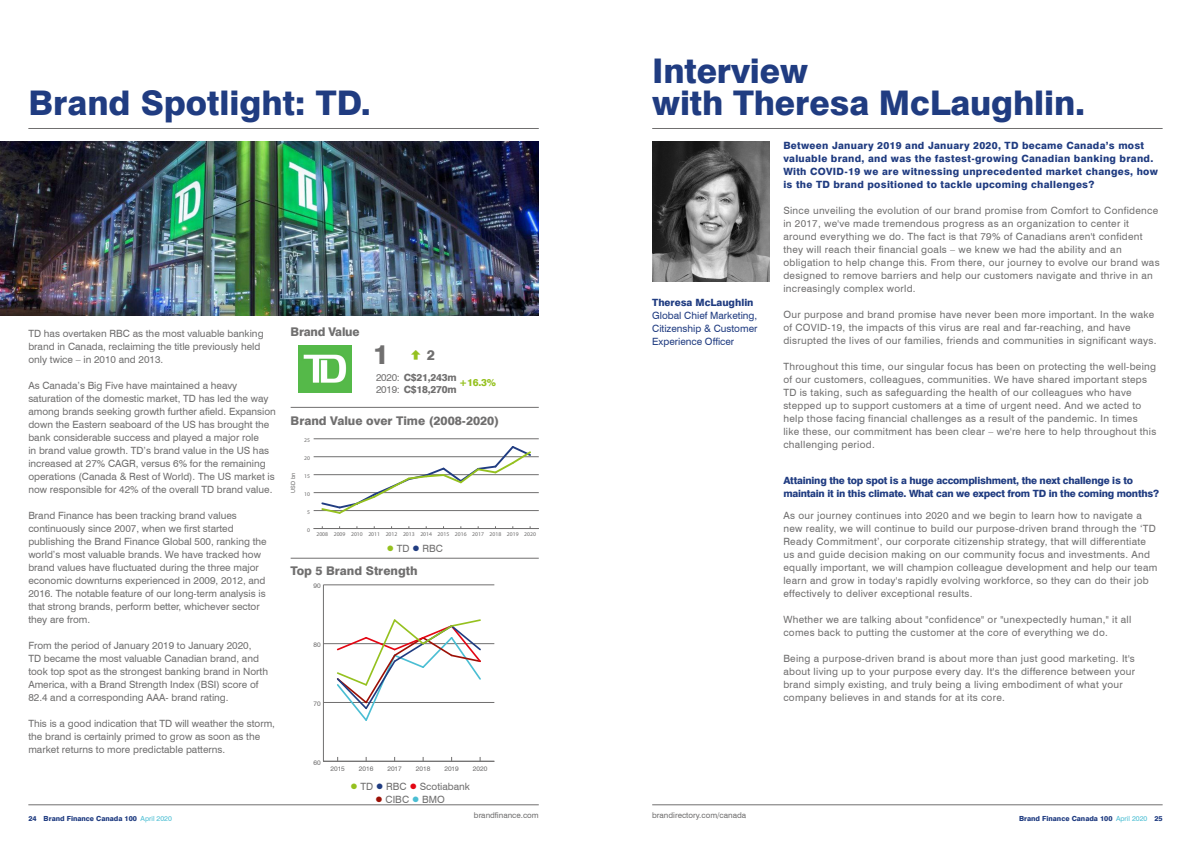
<style>
.page{position:relative;width:1191px;height:842px;background:#fff}
.page>*{position:absolute;margin:0;border:0;box-sizing:border-box;transform-origin:0 0}
.t1{font:800 34px/32px "Swiss 721 BT";letter-spacing:-.005em;color:#203c81}
.t2{font:800 27.1px "Swiss 721 BT";color:#706f6f}
.t3{font:800 14px "Swiss 721 BT";color:#706f6f}
.t4{font:800 12px "Swiss 721 BT";color:#706f6f}
.t5{font:800 12px "Swiss 721 BT";letter-spacing:-.02em;color:#706f6f}
.t6{font:10px/13px "Swiss 721 BT";letter-spacing:.03em;color:#706f6f}
.t7{font:10px/13px "Swiss 721 BT";color:#706f6f}
.t8{font:800 10px/13px "Swiss 721 BT";letter-spacing:.03em;color:#203c81}
.t9{font:800 10px/13px "Swiss 721 BT";letter-spacing:-.02em;color:#203c81}
.t10{font:10px/13px "Swiss 721 BT";color:#203c81;text-align:justify}
.t11{font:800 10px/11.8px "Swiss 721 BT";letter-spacing:-.02em;color:#706f6f}
.t12{font:800 10px "Swiss 721 BT";color:#203c81}
.t13{font:800 10px "Swiss 721 BT";color:#95c11f}
.t14{font:10px "Arrows";color:#95c11f}
.t15{font:8px "Swiss 721 BT";color:#706f6f}
.t16{font:800 7px "Swiss 721 BT";color:#203c81}
.t17{font:6.6px "Swiss 721 BT";color:#706f6f}
.t18{font:5.7px "Myriad Pro";color:#706f6f}
.t19{font:5.7px "Swiss 721 BT";color:#706f6f}
.s1{font-weight:400}
.s2{font-family:"Arial";font-weight:900;font-size:13px;color:#95c11f}
.s3{font-family:"Arial";font-weight:900;font-size:13px;color:#203c81}
.s4{font-family:"Arial";font-weight:900;font-size:13px;color:#e30613}
.s5{font-family:"Arial";font-weight:900;font-size:13px;color:#9c1006}
.s6{font-family:"Arial";font-weight:900;font-size:13px;color:#4abed3}
.s7{font-weight:400;color:#4abed3}
</style>
<div class="page">
<hr style="left:652px;top:804px;width:510px;height:1px;background:#706f6f">
<hr style="left:652px;top:128px;width:510px;height:1px;background:#706f6f">
<hr style="left:28px;top:804px;width:511px;height:1px;background:#706f6f">
<hr style="left:28px;top:128px;width:511px;height:1px;background:#706f6f">
<img style="left:0;top:142px;width:539px;height:173px">
<img style="left:298px;top:345px;width:53px;height:47px">
<hr style="left:291px;top:407px;width:248px;height:1px;background:#706f6f">
<hr style="left:314px;top:528px;width:225px;height:1px;background:#706f6f">
<hr style="left:314px;top:510px;width:225px;height:1px;background:#706f6f">
<hr style="left:314px;top:492px;width:225px;height:1px;background:#706f6f">
<hr style="left:314px;top:474px;width:225px;height:1px;background:#706f6f">
<hr style="left:314px;top:456px;width:225px;height:1px;background:#706f6f">
<hr style="left:314px;top:439px;width:225px;height:1px;background:#706f6f">
<svg style="left:320px;top:446px;width:213px;height:68px"></svg>
<hr style="left:323px;top:585px;width:1px;height:176px;background:#706f6f">
<hr style="left:323px;top:761px;width:171px;height:1px;background:#706f6f">
<hr style="left:323px;top:702px;width:171px;height:1px;background:#706f6f">
<hr style="left:323px;top:643px;width:171px;height:1px;background:#706f6f">
<hr style="left:323px;top:584px;width:171px;height:1px;background:#706f6f">
<svg style="left:335px;top:619px;width:147px;height:102px"></svg>
<hr style="left:291px;top:558px;width:248px;height:1px;background:#706f6f">
<img style="left:652px;top:142px;width:117px;height:139px">
<h1 class="t1" style="left:28px;top:87px;width:344px">Brand Spotlight: TD.</h1>
<p class="t7" style="left:28px;top:327px;width:237px">TD has overtaken RBC as the most valuable banking brand in Canada, reclaiming the title previously held only twice – in 2010 and 2013.</p>
<p class="t7" style="left:28px;top:379px;width:249px">As Canada’s Big Five have maintained a heavy saturation of the domestic market, TD has led the way among brands seeking growth further afield. Expansion down the Eastern seaboard of the US has brought the bank considerable success and played a major role<br>in brand value growth. TD’s brand value in the US has increased at 27% CAGR, versus 6% for the remaining operations (Canada &amp; Rest of World). The US market is now responsible for 42% of the overall TD brand value.</p>
<p class="t7" style="left:28px;top:509px;width:240px">Brand Finance has been tracking brand values continuously since 2007, when we first started publishing the Brand Finance Global 500, ranking the world’s most valuable brands. We have tracked how brand values have fluctuated during the three major economic downturns experienced in 2009, 2012, and 2016. The notable feature of our long-term analysis is that strong brands, perform better, whichever sector they are from.</p>
<p class="t7" style="left:28px;top:639px;width:241px">From the period of January 2019 to January 2020,<br>TD became the most valuable Canadian brand, and took top spot as the strongest banking brand in North America, with a Brand Strength Index (BSI) score of 82.4 and a corresponding AAA- brand rating.</p>
<p class="t7" style="left:28px;top:717px;width:248px">This is a good indication that TD will weather the storm, the brand is certainly primed to grow as soon as the market returns to more predictable patterns.</p>
<p class="t5" style="left:291px;top:324px;width:70px">Brand Value</p>
<h2 class="t2" style="left:373px;top:338px;width:17px">1</h2>
<h3 class="t3" style="left:427px;top:346px;width:10px">2</h3>
<p class="t11" style="left:376px;top:372px;width:82px"><span class="s1">2020:</span> C$21,243m<br><span class="s1">2019:</span> C$18,270m</p>
<p class="t13" style="left:459px;top:377px;width:38px">+16.3%</p>
<p class="t14" style="left:410px;top:350px;width:12px">2</p>
<p class="t4" style="left:291px;top:413px;width:210px">Brand Value over Time (2008-2020)</p>
<p class="t18" style="left:304px;top:436px;width:7px">25</p>
<p class="t19" style="left:289px;top:493px;width:22px;rotate:-90deg">USD bn</p>
<p class="t18" style="left:304px;top:454px;width:7px">20</p>
<p class="t18" style="left:304px;top:472px;width:7px">15</p>
<p class="t18" style="left:304px;top:490px;width:7px">10</p>
<p class="t18" style="left:307px;top:508px;width:4px">5</p>
<p class="t18" style="left:307px;top:526px;width:4px">0</p>
<p class="t18" style="left:316px;top:531px;width:221px">2008 2009 2010 2011 2012 2013 2014 2015 2016 2017 2018 2019 2020</p>
<p class="t6" style="left:386px;top:542px;width:58px"><span class="s2">●</span> TD <span class="s3">●</span> RBC</p>
<p class="t4" style="left:291px;top:564px;width:128px">Top 5 Brand Strength</p>
<p class="t17" style="left:313px;top:582px;width:9px">90</p>
<p class="t17" style="left:313px;top:641px;width:9px">80</p>
<p class="t17" style="left:313px;top:699px;width:9px">70</p>
<p class="t17" style="left:313px;top:758px;width:9px">60</p>
<p class="t17" style="left:330px;top:765px;width:16px">2015</p>
<p class="t17" style="left:359px;top:765px;width:16px">2016</p>
<p class="t17" style="left:387px;top:765px;width:16px">2017</p>
<p class="t17" style="left:416px;top:765px;width:16px">2018</p>
<p class="t17" style="left:444px;top:765px;width:16px">2019</p>
<p class="t17" style="left:473px;top:765px;width:16px">2020</p>
<p class="t7" style="left:350px;top:779px;width:121px"><span class="s2">●</span> TD <span class="s3">●</span> RBC <span class="s4">●</span> Scotiabank</p>
<p class="t6" style="left:375px;top:792px;width:71px"><span class="s5">●</span> CIBC <span class="s6">●</span> BMO</p>
<h1 class="t1" style="left:652px;top:55px;width:434px">Interview<br>with Theresa McLaughlin.</h1>
<p class="t8" style="left:783px;top:139px;width:376px">Between January 2019 and January 2020, TD became Canada’s most valuable brand, and was the fastest-growing Canadian banking brand.<br>With COVID-19 we are witnessing unprecedented market changes, how is the TD brand positioned to tackle upcoming challenges?</p>
<p class="t6" style="left:783px;top:204px;width:378px">Since unveiling the evolution of our brand promise from Comfort to Confidence in 2017, we've made tremendous progress as an organization to center it around everything we do. The fact is that 79% of Canadians aren't confident they will reach their financial goals – we knew we had the ability and an obligation to help change this. From there, our journey to evolve our brand was designed to remove barriers and help our customers navigate and thrive in an increasingly complex world.</p>
<p class="t6" style="left:783px;top:308px;width:374px">Our purpose and brand promise have never been more important. In the wake of COVID-19, the impacts of this virus are real and far-reaching, and have disrupted the lives of our families, friends and communities in significant ways.</p>
<p class="t6" style="left:783px;top:360px;width:374px">Throughout this time, our singular focus has been on protecting the well-being of our customers, colleagues, communities. We have shared important steps TD is taking, such as safeguarding the health of our colleagues who have stepped up to support customers at a time of urgent need. And we acted to help those facing financial challenges as a result of the pandemic. In times<br>like these, our commitment has been clear – we're here to help throughout this challenging period.</p>
<p class="t9" style="left:783px;top:474px;width:377px">Attaining the top spot is a huge accomplishment, the next challenge is to maintain it in this climate. What can we expect from TD in the coming months?</p>
<p class="t6" style="left:783px;top:508px;width:375px">As our journey continues into 2020 and we begin to learn how to navigate a new reality, we will continue to build our purpose-driven brand through the ‘TD Ready Commitment’, our corporate citizenship strategy, that will differentiate us and guide decision making on our community focus and investments. And equally important, we will champion colleague development and help our team learn and grow in today's rapidly evolving workforce, so they can do their job effectively to deliver exceptional results.</p>
<p class="t6" style="left:783px;top:612px;width:349px">Whether we are talking about "confidence" or "unexpectedly human," it all comes back to putting the customer at the core of everything we do.</p>
<p class="t6" style="left:783px;top:651px;width:353px">Being a purpose-driven brand is about more than just good marketing. It's about living up to your purpose every day. It's the difference between your brand simply existing, and truly being a living embodiment of what your company believes in and stands for at its core.</p>
<p class="t12" style="left:652px;top:296px;width:103px">Theresa McLaughlin</p>
<p class="t10" style="left:652px;top:308px;width:107px">Global Chief Marketing, Citizenship &amp; Customer Experience Officer</p>
<p class="t15" style="left:474px;top:810px;width:66px">brandfinance.com</p>
<p class="t15" style="left:652px;top:810px;width:95px">brandirectory.com/canada</p>
<p class="t16" style="left:28px;top:814px;width:145px">24 Brand Finance Canada 100 <span class="s7">April 2020</span></p>
<p class="t16" style="left:1019px;top:814px;width:145px">Brand Finance Canada 100 <span class="s7">April 2020</span> 25</p>
</div>
